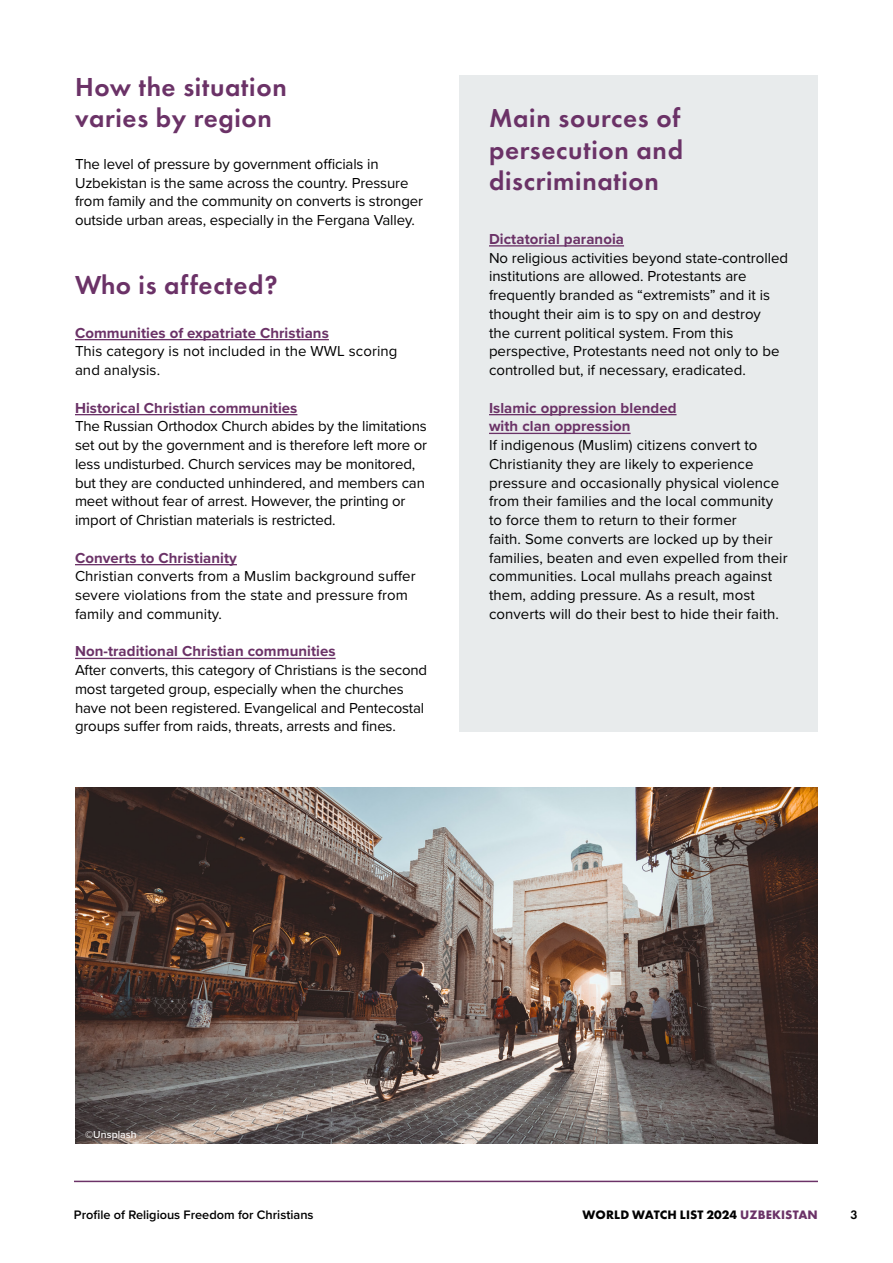
<style>
.page{position:relative;width:893px;height:1263px;background:#fff}
.page>*{position:absolute;margin:0;border:0;box-sizing:border-box;transform-origin:0 0}
.t1{font:600 27px/31.5px "Futura PT";letter-spacing:.025em;color:#6b3267}
.t2{font:15px/18.8px "Proxima Nova";color:#000}
.t3{font:700 15px/18.8px "Proxima Nova";letter-spacing:.005em;color:#6b3267}
.t4{font:600 12.75px "Proxima Nova";color:#000}
.t5{font:700 12.75px "Futura PT";letter-spacing:.01em;color:#000}
.t6{font:600 12.75px "Futura PT";color:#000}
.t7{font:500 10.5px "Proxima Nova";letter-spacing:.005em;color:#fff}
.s1{color:#6b3267}
</style>
<div class="page">
<hr style="left:74px;top:1181px;width:744px;height:1px;background:#6b3267">
<div style="left:459px;top:75px;width:359px;height:656px;background:#e8ebec"></div>
<hr style="left:75px;top:339px;width:254px;height:1px;background:#6b3267">
<hr style="left:75px;top:414px;width:222px;height:1px;background:#6b3267">
<hr style="left:75px;top:564px;width:162px;height:1px;background:#6b3267">
<hr style="left:75px;top:658px;width:261px;height:1px;background:#6b3267">
<hr style="left:489px;top:245px;width:135px;height:2px;background:#6b3267">
<hr style="left:489px;top:414px;width:187px;height:1px;background:#6b3267">
<hr style="left:489px;top:433px;width:142px;height:1px;background:#6b3267">
<img style="left:75px;top:788px;width:743px;height:356px">
<h1 class="t1" style="left:75px;top:71px;width:213px">How the situation varies by region</h1>
<p class="t2" style="left:75px;top:154px;width:350px">The level of pressure by government officials in Uzbekistan is the same across the country. Pressure from family and the community on converts is stronger outside urban areas, especially in the Fergana Valley.</p>
<h1 class="t1" style="left:75px;top:269px;width:204px">Who is affected?</h1>
<p class="t3" style="left:75px;top:323px;width:255px">Communities of expatriate Christians</p>
<p class="t2" style="left:75px;top:341px;width:324px">This category is not included in the WWL scoring and analysis.</p>
<p class="t3" style="left:75px;top:398px;width:224px">Historical Christian communities</p>
<p class="t2" style="left:75px;top:416px;width:354px">The Russian Orthodox Church abides by the limitations set out by the government and is therefore left more or less undisturbed. Church services may be monitored, but they are conducted unhindered, and members can meet without fear of arrest. However, the printing or import of Christian materials is restricted.</p>
<p class="t3" style="left:75px;top:548px;width:163px">Converts to Christianity</p>
<p class="t2" style="left:75px;top:566px;width:342px">Christian converts from a Muslim background suffer severe violations from the state and pressure from family and community.</p>
<p class="t3" style="left:75px;top:642px;width:262px">Non-traditional Christian communities</p>
<p class="t2" style="left:75px;top:660px;width:354px">After converts, this category of Christians is the second most targeted group, especially when the churches have not been registered. Evangelical and Pentecostal groups suffer from raids, threats, arrests and fines.</p>
<h1 class="t1" style="left:489px;top:102px;width:196px;text-align:justify">Main sources of persecution and discrimination</h1>
<p class="t3" style="left:489px;top:229px;width:137px">Dictatorial paranoia</p>
<p class="t2" style="left:489px;top:247px;width:301px">No religious activities beyond state-controlled institutions are allowed. Protestants are frequently branded as “extremists” and it is thought their aim is to spy on and destroy<br>the current political system. From this perspective, Protestants need not only to be controlled but, if necessary, eradicated.</p>
<p class="t3" style="left:489px;top:398px;width:189px">Islamic oppression blended with clan oppression</p>
<p class="t2" style="left:489px;top:435px;width:300px">If indigenous (Muslim) citizens convert to Christianity they are likely to experience pressure and occasionally physical violence from their families and the local community to force them to return to their former<br>faith. Some converts are locked up by their families, beaten and even expelled from their communities. Local mullahs preach against them, adding pressure. As a result, most converts will do their best to hide their faith.</p>
<p class="t7" style="left:85px;top:1126px;width:53px">©Unsplash</p>
<p class="t4" style="left:74px;top:1205px;width:241px">Profile of Religious Freedom for Christians</p>
<p class="t5" style="left:582px;top:1206px;width:237px">WORLD WATCH LIST 2024 <span class="s1">UZBEKISTAN</span></p>
<p class="t6" style="left:850px;top:1207px;width:9px">3</p>
</div>
